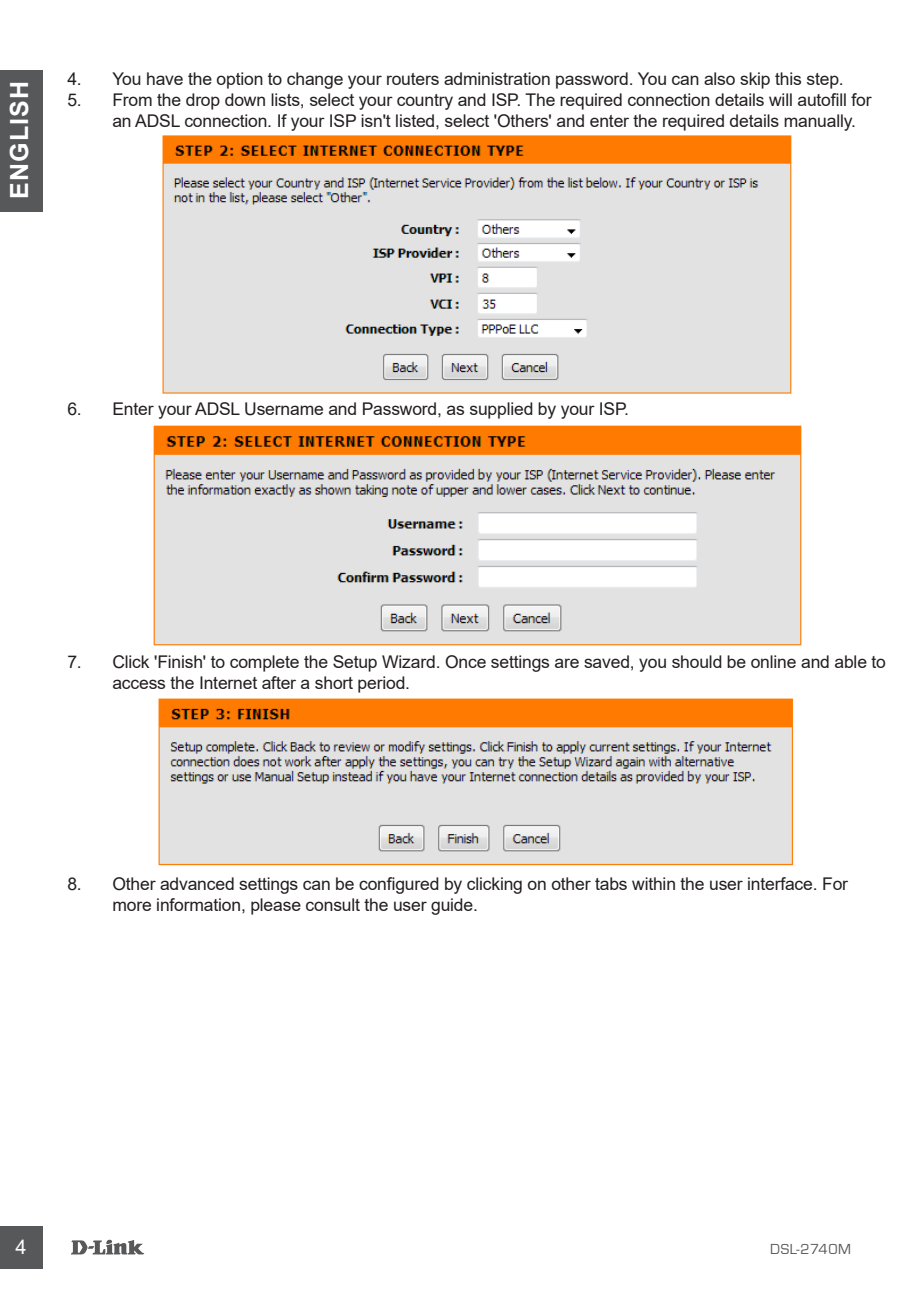
<style>
.page{position:relative;width:922px;height:1297px;background:#fff}
.page>*{position:absolute;margin:0;border:0;box-sizing:border-box;transform-origin:0 0}
.t1{font:700 25px "Arial";letter-spacing:.045em;color:#fff}
.t2{font:20px "Arial";color:#fff}
.t3{font:17.5px/21px "Arial";letter-spacing:-.01em;color:#231f20}
.t4{font:15px "Eurostile";letter-spacing:.04em;color:#57585a}
</style>
<div class="page">
<svg style="left:71px;top:1239px;width:73px;height:15px"></svg>
<div style="left:0;top:1226px;width:43px;height:43px;background:#57585a"></div>
<div style="left:0;top:70px;width:43px;height:142px;background:#57585a"></div>
<img style="left:162px;top:135px;width:630px;height:259px">
<img style="left:153px;top:425px;width:649px;height:221px">
<img style="left:158px;top:698px;width:636px;height:168px">
<h1 class="t1" style="left:2px;top:199px;width:120px;rotate:-90deg">ENGLISH</h1>
<p class="t3" style="left:67px;top:68px;width:777px">4. You have the option to change your routers administration password. You can also skip this step.</p>
<p class="t3" style="left:112px;top:89px;width:760px;text-indent:-45px">5. From the drop down lists, select your country and ISP. The required connection details will autofill for an ADSL connection. If your ISP isn't listed, select 'Others' and enter the required details manually.</p>
<p class="t3" style="left:67px;top:399px;width:563px">6. Enter your ADSL Username and Password, as supplied by your ISP.</p>
<p class="t3" style="left:112px;top:651px;width:774px;text-indent:-45px">7. Click 'Finish' to complete the Setup Wizard. Once settings are saved, you should be online and able to access the Internet after a short period.</p>
<p class="t3" style="left:112px;top:873px;width:737px;text-indent:-45px">8. Other advanced settings can be configured by clicking on other tabs within the user interface. For more information, please consult the user guide.</p>
<p class="t2" style="left:15px;top:1233px;width:13px">4</p>
<p class="t4" style="left:770px;top:1241px;width:82px">DSL-2740M</p>
</div>
